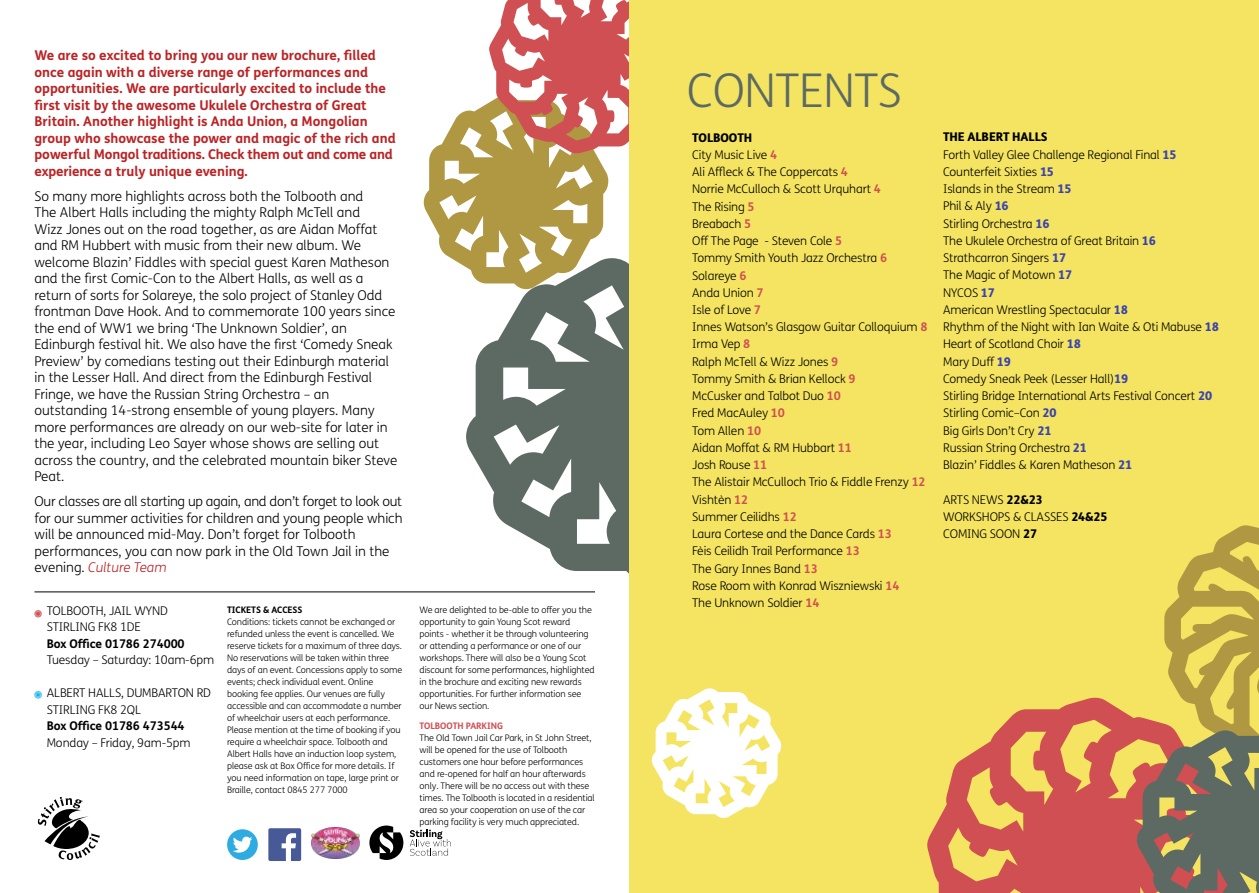
<style>
.page{position:relative;width:1259px;height:893px;background:#fff}
.page>*{position:absolute;margin:0;border:0;box-sizing:border-box;transform-origin:0 0}
.t1{font:300 46.5px "FS Me";letter-spacing:-.01em;color:#5d6a63}
.t2{font:300 13.5px/16.5px "FS Me";color:#000}
.t3{font:700 13.5px/16.5px "FS Me";color:#bb2325}
.t4{font:300 12px/17.2px "FS Me";letter-spacing:-.01em;color:#000}
.t5{font:700 12px "FS Me";letter-spacing:-.01em;color:#000}
.t6{font:300 9px/12px "FS Me";letter-spacing:-.01em;color:#000}
.t7{font:700 9px "FS Me";letter-spacing:-.01em;color:#d04f53}
.t8{font:700 9px "FS Me";letter-spacing:-.01em;color:#000}
.s1{font-style:italic;color:#bb2325}
.s2{font-family:"Bruce";font-weight:700;color:#d04f53}
.s3{font-family:"Bruce";font-weight:700;color:#00aeef}
.s4{font-weight:800}
.s5{font-weight:700;color:#d04f53}
.s6{font-weight:800;color:#3b44ac}
</style>
<div class="page">
<svg style="left:466px;top:289px;width:163px;height:285px;fill:#5d6a63"></svg>
<svg style="left:424px;top:0;width:205px;height:289px"></svg>
<div style="left:629px;top:0;width:630px;height:893px;background:#f4e461"></div>
<svg style="left:38px;top:797px;width:62px;height:63px"></svg>
<svg style="left:369px;top:825px;width:34px;height:35px"></svg>
<svg style="left:410px;top:830px;width:41px;height:26px"></svg>
<svg style="left:927px;top:698px;width:210px;height:195px;fill:#d04f53"></svg>
<svg style="left:1137px;top:525px;width:122px;height:368px"></svg>
<img style="left:311px;top:827px;width:48px;height:32px">
<div style="left:268px;top:828px;width:33px;height:33px;background:#475996;border-radius:2px"></div>
<svg style="left:282px;top:833px;width:14px;height:28px"></svg>
<div style="left:227px;top:829px;width:31px;height:31px;background:#2eabe0;border-radius:50%"></div>
<svg style="left:233px;top:837px;width:19px;height:16px"></svg>
<hr style="left:34px;top:591px;width:561px;height:1px;background:#000">
<svg style="left:652px;top:688px;width:129px;height:130px"></svg>
<p class="t3" style="left:34px;top:46px;width:363px">We are so excited to bring you our new brochure, filled once again with a diverse range of performances and opportunities. We are particularly excited to include the first visit by the awesome Ukulele Orchestra of Great Britain. Another highlight is Anda Union, a Mongolian group who showcase the power and magic of the rich and powerful Mongol traditions. Check them out and come and experience a truly unique evening.</p>
<p class="t2" style="left:34px;top:187px;width:364px">So many more highlights across both the Tolbooth and<br>The Albert Halls including the mighty Ralph McTell and<br>Wizz Jones out on the road together, as are Aidan Moffat and RM Hubbert with music from their new album. We welcome Blazin’ Fiddles with special guest Karen Matheson and the first Comic-Con to the Albert Halls, as well as a return of sorts for Solareye, the solo project of Stanley Odd frontman Dave Hook. And to commemorate 100 years since the end of WW1 we bring ‘The Unknown Soldier’, an Edinburgh festival hit. We also have the first ‘Comedy Sneak Preview’ by comedians testing out their Edinburgh material in the Lesser Hall. And direct from the Edinburgh Festival Fringe, we have the Russian String Orchestra – an outstanding 14-strong ensemble of young players. Many more performances are already on our web-site for later in the year, including Leo Sayer whose shows are selling out across the country, and the celebrated mountain biker Steve Peat.</p>
<p class="t2" style="left:34px;top:493px;width:369px">Our classes are all starting up again, and don’t forget to look out for our summer activities for children and young people which will be announced mid-May. Don’t forget for Tolbooth performances, you can now park in the Old Town Jail in the evening. <span class="s1">Culture Team</span></p>
<p class="t4" style="left:47px;top:602px;width:123px;line-height:16.5px;text-indent:-13px"><span class="s2">a</span> TOLBOOTH, JAIL WYND<br>STIRLING FK8 1DE</p>
<p class="t5" style="left:47px;top:634px;width:139px">Box Office 01786 274000</p>
<p class="t4" style="left:47px;top:651px;width:169px">Tuesday – Saturday: 10am-6pm</p>
<p class="t4" style="left:47px;top:685px;width:166px;line-height:16.5px;text-indent:-13px"><span class="s3">b</span> ALBERT HALLS, DUMBARTON RD<br>STIRLING FK8 2QL</p>
<p class="t5" style="left:47px;top:717px;width:139px">Box Office 01786 473544</p>
<p class="t4" style="left:47px;top:734px;width:145px">Monday – Friday, 9am-5pm</p>
<p class="t8" style="left:227px;top:603px;width:77px">TICKETS &amp; ACCESS</p>
<p class="t6" style="left:227px;top:615px;width:177px">Conditions: tickets cannot be exchanged or refunded unless the event is cancelled. We reserve tickets for a maximum of three days.<br>No reservations will be taken within three days of an event. Concessions apply to some events; check individual event. Online booking fee applies. Our venues are fully accessible and can accommodate a number of wheelchair users at each performance.<br>Please mention at the time of booking if you require a wheelchair space. Tolbooth and Albert Halls have an induction loop system, please ask at Box Office for more details. If you need information on tape, large print or Braille, contact 0845 277 7000</p>
<p class="t6" style="left:419px;top:603px;width:177px">We are delighted to be-able to offer you the opportunity to gain Young Scot reward points - whether it be through volunteering or attending a performance or one of our workshops. There will also be a Young Scot discount for some performances, highlighted in the brochure and exciting new rewards opportunities. For further information see our News section.</p>
<p class="t7" style="left:419px;top:719px;width:85px">TOLBOOTH PARKING</p>
<p class="t6" style="left:419px;top:732px;width:177px">The Old Town Jail Car Park, in St John Street, will be opened for the use of Tolbooth customers one hour before performances and re-opened for half an hour afterwards only. There will be no access out with these times. The Tolbooth is located in a residential area so your cooperation on use of the car parking facility is very much appreciated.</p>
<h1 class="t1" style="left:687px;top:59px;width:216px">CONTENTS</h1>
<p class="t4" style="left:692px;top:128px;width:237px"><span class="s4">TOLBOOTH<br></span>City Music Live <span class="s5">4<br></span>Ali Affleck &amp; The Coppercats <span class="s5">4<br></span>Norrie McCulloch &amp; Scott Urquhart <span class="s5">4<br></span>The Rising <span class="s5">5<br></span>Breabach <span class="s5">5<br></span>Off The Page - Steven Cole <span class="s5">5<br></span>Tommy Smith Youth Jazz Orchestra <span class="s5">6<br></span>Solareye <span class="s5">6<br></span>Anda Union <span class="s5">7<br></span>Isle of Love <span class="s5">7<br></span>Innes Watson’s Glasgow Guitar Colloquium <span class="s5">8<br></span>Irma Vep <span class="s5">8<br></span>Ralph McTell &amp; Wizz Jones <span class="s5">9<br></span>Tommy Smith &amp; Brian Kellock <span class="s5">9<br></span>McCusker and Talbot Duo <span class="s5">10<br></span>Fred MacAuley <span class="s5">10<br></span>Tom Allen <span class="s5">10<br></span>Aidan Moffat &amp; RM Hubbart <span class="s5">11<br></span>Josh Rouse <span class="s5">11<br></span>The Alistair McCulloch Trio &amp; Fiddle Frenzy <span class="s5">12<br></span>Vishtèn <span class="s5">12<br></span>Summer Ceilidhs <span class="s5">12<br></span>Laura Cortese and the Dance Cards <span class="s5">13<br></span>Fèis Ceilidh Trail Performance <span class="s5">13<br></span>The Gary Innes Band <span class="s5">13<br></span>Rose Room with Konrad Wiszniewski <span class="s5">14<br></span>The Unknown Soldier <span class="s5">14</span></p>
<p class="t4" style="left:943px;top:128px;width:277px"><span class="s4">THE ALBERT HALLS<br></span>Forth Valley Glee Challenge Regional Final <span class="s6">15<br></span>Counterfeit Sixties <span class="s6">15<br></span>Islands in the Stream <span class="s6">15<br></span>Phil &amp; Aly <span class="s6">16<br></span>Stirling Orchestra <span class="s6">16<br></span>The Ukulele Orchestra of Great Britain <span class="s6">16<br></span>Strathcarron Singers <span class="s6">17<br></span>The Magic of Motown <span class="s6">17<br></span>NYCOS <span class="s6">17<br></span>American Wrestling Spectacular <span class="s6">18<br></span>Rhythm of the Night with Ian Waite &amp; Oti Mabuse <span class="s6">18<br></span>Heart of Scotland Choir <span class="s6">18<br></span>Mary Duff <span class="s6">19<br></span>Comedy Sneak Peek (Lesser Hall)<span class="s6">19<br></span>Stirling Bridge International Arts Festival Concert <span class="s6">20<br></span>Stirling Comic–Con <span class="s6">20<br></span>Big Girls Don’t Cry <span class="s6">21<br></span>Russian String Orchestra <span class="s6">21<br></span>Blazin’ Fiddles &amp; Karen Matheson <span class="s6">21</span></p>
<p class="t4" style="left:943px;top:490px;width:166px">ARTS NEWS <span class="s4">22&amp;23<br></span>WORKSHOPS &amp; CLASSES <span class="s4">24&amp;25<br></span>COMING SOON <span class="s4">27</span></p>
</div>
